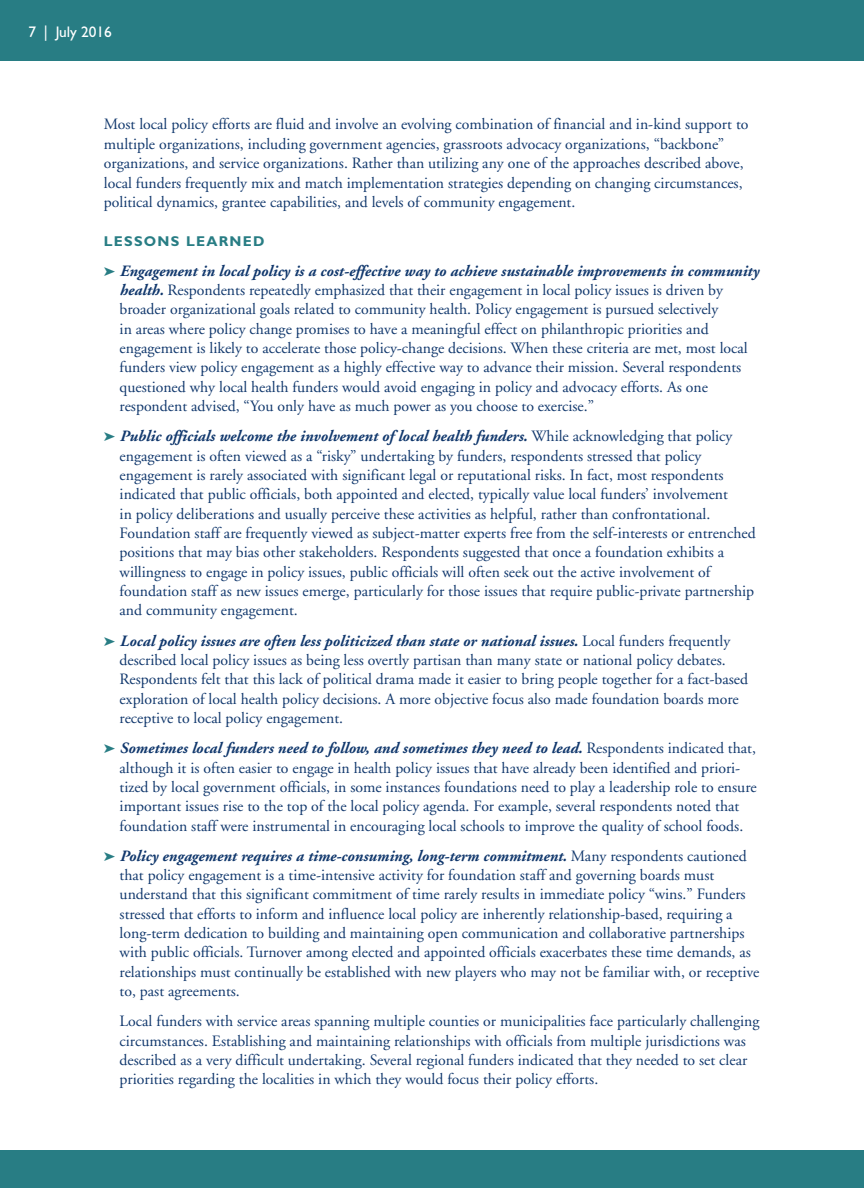
<style>
.page{position:relative;width:864px;height:1188px;background:#fff}
.page>*{position:absolute;margin:0;border:0;box-sizing:border-box;transform-origin:0 0}
.t1{font:15.75px/19.4px "Adobe Garamond";color:#11386d}
.t2{font:15.3px "Gill Sans";color:#fff}
.t3{font:700 14.25px "Gill Sans";letter-spacing:.09em;color:#287d84}
.s1{color:#287d84}
.s2{font-weight:700;font-style:italic}
</style>
<div class="page">
<div style="left:0;top:1151px;width:864px;height:37px;background:#287d84"></div>
<div style="left:0;top:0;width:864px;height:61px;background:#287d84"></div>
<p class="t2" style="left:28px;top:27px;width:85px">7 | July 2016</p>
<p class="t1" style="left:104px;top:116px;width:646px">Most local policy efforts are fluid and involve an evolving combination of financial and in-kind support to multiple organizations, including government agencies, grassroots advocacy organizations, “backbone” organizations, and service organizations. Rather than utilizing any one of the approaches described above, local funders frequently mix and match implementation strategies depending on changing circumstances, political dynamics, grantee capabilities, and levels of community engagement.</p>
<p class="t3" style="left:104px;top:235px;width:162px">LESSONS LEARNED</p>
<p class="t1" style="left:120px;top:262px;width:641px;text-indent:-16px"><span class="s1">➤</span> <span class="s2">Engagement in local policy is a cost-effective way to achieve sustainable improvements in community health.</span> Respondents repeatedly emphasized that their engagement in local policy issues is driven by broader organizational goals related to community health. Policy engagement is pursued selectively<br>in areas where policy change promises to have a meaningful effect on philanthropic priorities and engagement is likely to accelerate those policy-change decisions. When these criteria are met, most local funders view policy engagement as a highly effective way to advance their mission. Several respondents questioned why local health funders would avoid engaging in policy and advocacy efforts. As one respondent advised, “You only have as much power as you choose to exercise.”</p>
<p class="t1" style="left:120px;top:428px;width:638px;text-indent:-16px"><span class="s1">➤</span> <span class="s2">Public officials welcome the involvement of local health funders.</span> While acknowledging that policy engagement is often viewed as a “risky” undertaking by funders, respondents stressed that policy engagement is rarely associated with significant legal or reputational risks. In fact, most respondents indicated that public officials, both appointed and elected, typically value local funders’ involvement<br>in policy deliberations and usually perceive these activities as helpful, rather than confrontational.<br>Foundation staff are frequently viewed as subject-matter experts free from the self-interests or entrenched positions that may bias other stakeholders. Respondents suggested that once a foundation exhibits a willingness to engage in policy issues, public officials will often seek out the active involvement of foundation staff as new issues emerge, particularly for those issues that require public-private partnership and community engagement.</p>
<p class="t1" style="left:120px;top:632px;width:630px;text-indent:-16px"><span class="s1">➤</span> <span class="s2">Local policy issues are often less politicized than state or national issues.</span> Local funders frequently described local policy issues as being less overtly partisan than many state or national policy debates.<br>Respondents felt that this lack of political drama made it easier to bring people together for a fact-based exploration of local health policy decisions. A more objective focus also made foundation boards more receptive to local policy engagement.</p>
<p class="t1" style="left:120px;top:740px;width:639px;text-indent:-16px"><span class="s1">➤</span> <span class="s2">Sometimes local funders need to follow, and sometimes they need to lead.</span> Respondents indicated that, although it is often easier to engage in health policy issues that have already been identified and priori&shy;tized by local government officials, in some instances foundations need to play a leadership role to ensure important issues rise to the top of the local policy agenda. For example, several respondents noted that foundation staff were instrumental in encouraging local schools to improve the quality of school foods.</p>
<p class="t1" style="left:120px;top:847px;width:641px;text-indent:-16px"><span class="s1">➤</span> <span class="s2">Policy engagement requires a time-consuming, long-term commitment.</span> Many respondents cautioned that policy engagement is a time-intensive activity for foundation staff and governing boards must understand that this significant commitment of time rarely results in immediate policy “wins.” Funders stressed that efforts to inform and influence local policy are inherently relationship-based, requiring a long-term dedication to building and maintaining open communication and collaborative partnerships with public officials. Turnover among elected and appointed officials exacerbates these time demands, as relationships must continually be established with new players who may not be familiar with, or receptive to, past agreements.</p>
<p class="t1" style="left:120px;top:1013px;width:641px">Local funders with service areas spanning multiple counties or municipalities face particularly challenging circumstances. Establishing and maintaining relationships with officials from multiple jurisdictions was described as a very difficult undertaking. Several regional funders indicated that they needed to set clear priorities regarding the localities in which they would focus their policy efforts.</p>
</div>
